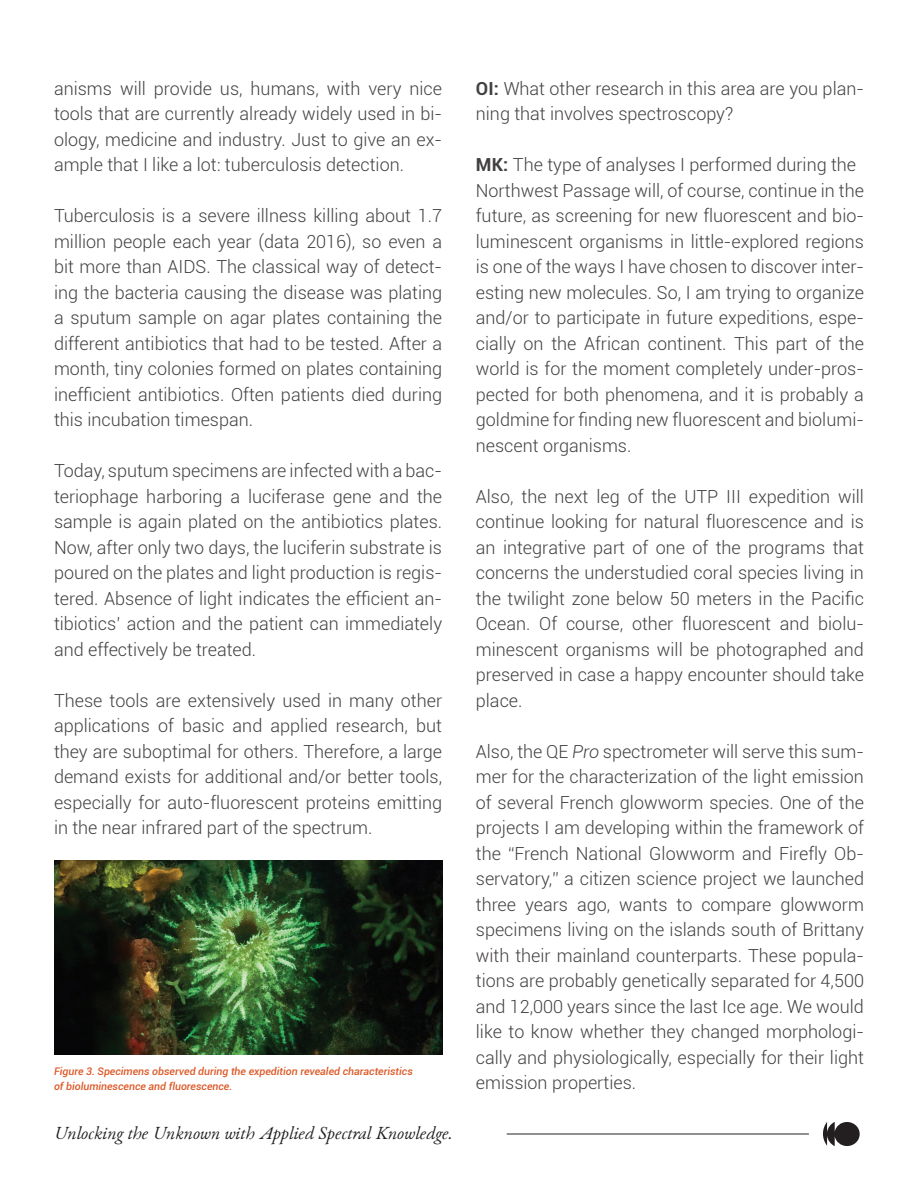
<style>
.page{position:relative;width:918px;height:1188px;background:#fff}
.page>*{position:absolute;margin:0;border:0;box-sizing:border-box;transform-origin:0 0}
.t1{font:300 18px/25.5px "Roboto";color:#434042;text-align:justify}
.t2{font:italic 18px "EB Garamond 12";color:#231f20}
.t3{font:italic 500 10.5px "Roboto";color:#dd5827}
.s1{font-weight:700}
.s2{font-style:italic}
</style>
<div class="page">
<svg style="left:823px;top:1122px;width:37px;height:24px"></svg>
<hr style="left:507px;top:1134px;width:302px;height:1px;background:#231f20">
<img style="left:54px;top:860px;width:388px;height:195px">
<p class="t1" style="left:54px;top:75px;width:390px">anisms will provide us, humans, with very nice tools that are currently already widely used in bi&shy;ology, medicine and industry. Just to give an ex&shy;ample that I like a lot: tuberculosis detection.</p>
<p class="t1" style="left:54px;top:202px;width:390px">Tuberculosis is a severe illness killing about 1.7 million people each year (data 2016), so even a bit more than AIDS. The classical way of detect&shy;ing the bacteria causing the disease was plating a sputum sample on agar plates containing the different antibiotics that had to be tested. After a month, tiny colonies formed on plates containing inefficient antibiotics. Often patients died during this incubation timespan.</p>
<p class="t1" style="left:54px;top:457px;width:390px">Today, sputum specimens are infected with a bac&shy;teriophage harboring a luciferase gene and the sample is again plated on the antibiotics plates.<br>Now, after only two days, the luciferin substrate is poured on the plates and light production is regis&shy;tered. Absence of light indicates the efficient an&shy;tibiotics’ action and the patient can immediately and effectively be treated.</p>
<p class="t1" style="left:54px;top:687px;width:390px">These tools are extensively used in many other applications of basic and applied research, but they are suboptimal for others. Therefore, a large demand exists for additional and/or better tools, especially for auto-fluorescent proteins emitting in the near infrared part of the spectrum.</p>
<p class="t3" style="left:54px;top:1064px;width:360px">Figure 3. Specimens observed during the expedition revealed characteristics</p>
<p class="t3" style="left:54px;top:1079px;width:180px">of bioluminescence and fluorescence.</p>
<p class="t2" style="left:54px;top:1118px;width:400px">Unlocking the Unknown with Applied Spectral Knowledge.</p>
<p class="t1" style="left:476px;top:75px;width:390px"><span class="s1">OI:</span> What other research in this area are you plan&shy;ning that involves spectroscopy?</p>
<p class="t1" style="left:476px;top:151px;width:382px"><span class="s1">MK:</span> The type of analyses I performed during the</p>
<p class="t1" style="left:476px;top:177px;width:390px">Northwest Passage will, of course, continue in the future, as screening for new fluorescent and bio&shy;luminescent organisms in little-explored regions is one of the ways I have chosen to discover inter&shy;esting new molecules. So, I am trying to organize and/or to participate in future expeditions, espe&shy;cially on the African continent. This part of the world is for the moment completely under-pros&shy;pected for both phenomena, and it is probably a goldmine for finding new fluorescent and biolumi&shy;nescent organisms.</p>
<p class="t1" style="left:476px;top:483px;width:390px">Also, the next leg of the UTP III expedition will continue looking for natural fluorescence and is an integrative part of one of the programs that concerns the understudied coral species living in the twilight zone below 50 meters in the Pacific Ocean. Of course, other fluorescent and biolu&shy;minescent organisms will be photographed and preserved in case a happy encounter should take place.</p>
<p class="t1" style="left:476px;top:738px;width:390px">Also, the QE <span class="s2">Pro</span> spectrometer will serve this sum&shy;mer for the characterization of the light emission of several French glowworm species. One of the projects I am developing within the framework of the “French National Glowworm and Firefly Ob&shy;servatory,” a citizen science project we launched three years ago, wants to compare glowworm specimens living on the islands south of Brittany with their mainland counterparts. These popula&shy;tions are probably genetically separated for 4,500 and 12,000 years since the last Ice age. We would like to know whether they changed morphologi&shy;cally and physiologically, especially for their light emission properties.</p>
</div>
